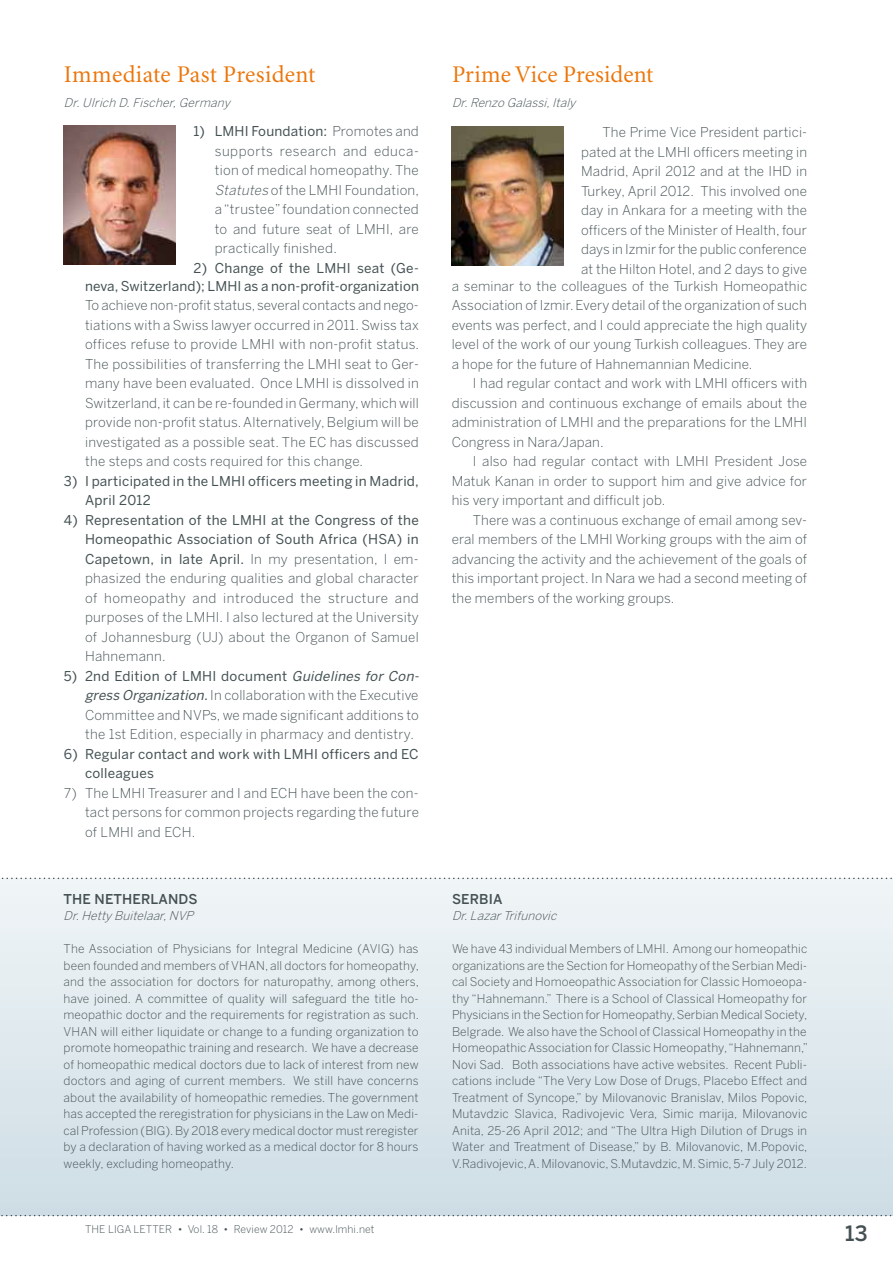
<style>
.page{position:relative;width:893px;height:1263px;background:#fff}
.page>*{position:absolute;margin:0;border:0;box-sizing:border-box;transform-origin:0 0}
.t1{font:24px "Minion MM 367 585 11";letter-spacing:.01em;color:#eb760b}
.t2{font:500 21px "Benton Sans";color:#445052}
.t3{font:300 13.5px/19.5px "Benton Sans";letter-spacing:.01em;color:#445153;text-align:justify}
.t4{font:13.5px/19.5px "Benton Sans";letter-spacing:.015em;color:#445153}
.t5{font:500 13.5px "Benton Sans";color:#445052}
.t6{font:300 12px/16.5px "Benton Sans";letter-spacing:.01em;color:#445153;text-align:justify}
.t7{font:italic 300 12px "Benton Sans";color:#445153}
.t8{font:300 10.5px "Benton Sans";letter-spacing:.01em;color:#445153}
.s1{font-weight:400}
.s2{font-style:italic}
.s3{font-weight:400;font-style:italic}
</style>
<div class="page">
<div style="left:0;top:878px;width:893px;height:337px;background:linear-gradient(to bottom,#f0f5f7,#cedde5)"></div>
<svg style="left:0;top:1215px;width:893px;height:1px"></svg>
<svg style="left:0;top:878px;width:893px;height:1px"></svg>
<img style="left:452px;top:126px;width:111px;height:140px">
<img style="left:64px;top:125px;width:111px;height:140px">
<h1 class="t1" style="left:64px;top:62px;width:253px">Immediate Past President</h1>
<p class="t7" style="left:64px;top:95px;width:171px">Dr.Ulrich D.Fischer,Germany</p>
<p class="t3" style="left:215px;top:121px;width:206px;text-indent:-21px"><span class="s1">1) LMHI Foundation:</span> Promotes and supports research and educa&shy;tion of medical homeopathy. The <span class="s2">Statutes</span> of the LMHI Foundation, a “trustee” foundation connected to and future seat of LMHI, are practically finished.</p>
<p class="t4" style="left:85px;top:259px;width:335px;line-height:18px;text-align:right">2) Change of the LMHI seat (Ge-<br>neva, Switzerland); LMHI as a non-profit-organization</p>
<p class="t3" style="left:85px;top:295px;width:336px">To achieve non-profit status, several contacts and nego&shy;tiations with a Swiss lawyer occurred in 2011. Swiss tax offices refuse to provide LMHI with non-profit status.<br>The possibilities of transferring the LMHI seat to Ger&shy;many have been evaluated. Once LMHI is dissolved in Switzerland, it can be re-founded in Germany, which will provide non-profit status. Alternatively, Belgium will be investigated as a possible seat. The EC has discussed the steps and costs required for this change.</p>
<p class="t4" style="left:85px;top:471px;width:335px;text-indent:-21px">3) I participated in the LMHI officers meeting in Madrid,<br>April 2012</p>
<p class="t3" style="left:85px;top:510px;width:335px;text-indent:-21px"><span class="s1">4) Representation of the LMHI at the Congress of the Homeopathic Association of South Africa (HSA) in Capetown, in late April.</span> In my presentation, I em&shy;phasized the enduring qualities and global character of homeopathy and introduced the structure and purposes of the LMHI. I also lectured at the University of Johannesburg (UJ) about the Organon of Samuel Hahnemann.</p>
<p class="t3" style="left:85px;top:666px;width:339px;text-align:left;text-indent:-21px"><span class="s1">5) 2nd Edition of LMHI document</span> <span class="s3">Guidelines for Con&shy;gress Organization.</span>In collaboration with the Executive Committee and NVPs, we made significant additions to the 1st Edition, especially in pharmacy and dentistry.</p>
<p class="t4" style="left:85px;top:744px;width:335px;text-indent:-21px">6) Regular contact and work with LMHI officers and EC colleagues</p>
<p class="t3" style="left:85px;top:783px;width:335px;text-indent:-21px">7) The LMHI Treasurer and I and ECH have been the con&shy;tact persons for common projects regarding the future of LMHI and ECH.</p>
<p class="t5" style="left:64px;top:891px;width:52px">THE NETHERLANDS</p>
<p class="t7" style="left:64px;top:909px;width:135px">Dr.HettyBuitelaar,NVP</p>
<p class="t6" style="left:64px;top:940px;width:357px">The Association of Physicians for Integral Medicine (AVIG) has been founded and members of VHAN, all doctors for homeopathy, and the association for doctors for naturopathy, among others, have joined. A committee of quality will safeguard the title ho&shy;meopathic doctor and the requirements for registration as such.<br>VHAN will either liquidate or change to a funding organization to promote homeopathic training and research. We have a decrease of homeopathic medical doctors due to lack of interest from new doctors and aging of current members. We still have concerns about the availability of homeopathic remedies. The government has accepted the reregistration for physicians in the Law on Medi&shy;cal Profession (BIG). By 2018 every medical doctor must reregister by a declaration of having worked as a medical doctor for 8 hours weekly, excluding homeopathy.</p>
<h1 class="t1" style="left:452px;top:62px;width:203px">Prime Vice President</h1>
<p class="t7" style="left:452px;top:95px;width:129px">Dr.Renzo Galassi,Italy</p>
<p class="t3" style="left:581px;top:122px;width:227px;text-indent:21px">The Prime Vice President partici&shy;pated at the LMHI officers meeting in Madrid, April 2012 and at the IHD in Turkey, April 2012. This involved one day in Ankara for a meeting with the officers of the Minister of Health, four days in Izmir for the public conference at the Hilton Hotel, and 2 days to give</p>
<p class="t3" style="left:452px;top:276px;width:357px">a seminar to the colleagues of the Turkish Homeopathic Association of Izmir. Every detail of the organization of such events was perfect, and I could appreciate the high quality level of the work of our young Turkish colleagues. They are a hope for the future of Hahnemannian Medicine.</p>
<p class="t3" style="left:452px;top:373px;width:357px;text-indent:21px">I had regular contact and work with LMHI officers with discussion and continuous exchange of emails about the administration of LMHI and the preparations for the LMHI Congress in Nara/Japan.</p>
<p class="t3" style="left:452px;top:451px;width:357px;text-indent:21px">I also had regular contact with LMHI President Jose Matuk Kanan in order to support him and give advice for his very important and difficult job.</p>
<p class="t3" style="left:452px;top:510px;width:357px;text-indent:21px">There was a continuous exchange of email among sev&shy;eral members of the LMHI Working groups with the aim of advancing the activity and the achievement of the goals of this important project. In Nara we had a second meeting of the members of the working groups.</p>
<p class="t5" style="left:452px;top:891px;width:19px">SERBIA</p>
<p class="t7" style="left:452px;top:909px;width:110px">Dr.LazarTrifunovic</p>
<p class="t6" style="left:452px;top:940px;width:357px">We have 43 individual Members of LMHI. Among our homeopathic organizations are the Section for Homeopathy of the Serbian Medi&shy;cal Society and Homoeopathic Association for Classic Homoeopa&shy;thy “Hahnemann.” There is a School of Classical Homeopathy for Physicians in the Section for Homeopathy, Serbian Medical Society, Belgrade. We also have the School of Classical Homeopathy in the Homeopathic Association for Classic Homeopathy, “Hahnemann,” Novi Sad. Both associations have active websites. Recent Publi&shy;cations include “The Very Low Dose of Drugs, Placebo Effect and Treatment of Syncope,” by Milovanovic Branislav, Milos Popovic, Mutavdzic Slavica, Radivojevic Vera, Simic marija, Milovanovic Anita, 25-26 April 2012; and “The Ultra High Dilution of Drugs in Water and Treatment of Disease,” by B. Milovanovic, M.Popovic, V.Radivojevic, A. Milovanovic, S.Mutavdzic, M. Simic, 5-7 July 2012.</p>
<p class="t8" style="left:85px;top:1223px;width:291px">THE LIGA LETTER • Vol. 18 • Review 2012 • www.lmhi.net</p>
<h2 class="t2" style="left:845px;top:1221px;width:24px">13</h2>
</div>
